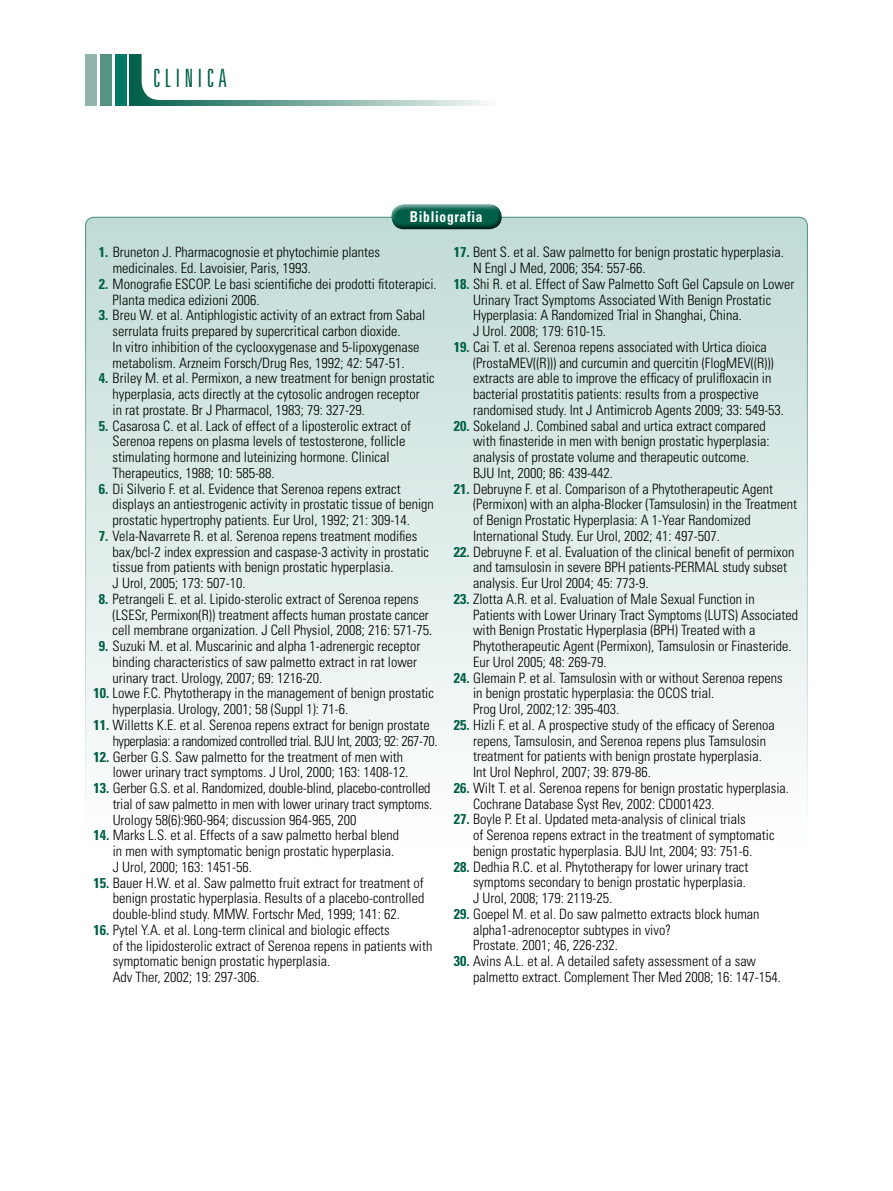
<style>
.page{position:relative;width:893px;height:1191px;background:#fff}
.page>*{position:absolute;margin:0;border:0;box-sizing:border-box;transform-origin:0 0}
.t1{font:300 ultra-condensed 25.2px "Univers";letter-spacing:.185em;color:#005f48}
.t2{font:700 condensed 15px "Univers";letter-spacing:.05em;color:#fff;scale:.9 1}
.t3{font:300 condensed 14.25px/15.8px "Univers";color:#000}
.t4{font:300 condensed 14.25px/15.9px "Univers";letter-spacing:-.025em;color:#000}
.s1{font-weight:700;color:#005f48}
</style>
<div class="page">
<div style="left:86px;top:217px;width:721px;height:786px;background:linear-gradient(to bottom,#c3dcd8,#fff);border-radius:9px"></div>
<div style="left:390px;top:187px;width:113px;height:44px;background:#000;opacity:.75"></div>
<div style="left:130px;top:54px;width:369px;height:51px;background:linear-gradient(to right,#03614a,#fbfcfc)"></div>
<div style="left:115px;top:54px;width:12px;height:51px;background:#007864"></div>
<div style="left:100px;top:54px;width:12px;height:51px;background:#559485"></div>
<div style="left:85px;top:54px;width:12px;height:51px;background:#91b5ab"></div>
<div style="left:142px;top:0;width:377px;height:100px;background:#fff;border-radius:18px"></div>
<h1 class="t1" style="left:153px;top:65px;width:75px">CLINICA</h1>
<p class="t2" style="left:410px;top:207px;width:82px">Bibliografia</p>
<p class="t3" style="left:113px;top:244px;width:269px;text-indent:-14px"><span class="s1">1.</span> Bruneton J. Pharmacognosie et phytochimie plantes medicinales. Ed. Lavoisier, Paris, 1993.</p>
<p class="t3" style="left:113px;top:276px;width:326px;text-indent:-14px"><span class="s1">2.</span> Monografie ESCOP. Le basi scientifiche dei prodotti fitoterapici.<br>Planta medica edizioni 2006.</p>
<p class="t3" style="left:113px;top:307px;width:314px;text-indent:-14px"><span class="s1">3.</span> Breu W. et al. Antiphlogistic activity of an extract from Sabal serrulata fruits prepared by supercritical carbon dioxide.<br>In vitro inhibition of the cyclooxygenase and 5-lipoxygenase metabolism. Arzneim Forsch/Drug Res, 1992; 42: 547-51.</p>
<p class="t3" style="left:113px;top:370px;width:324px;text-indent:-14px"><span class="s1">4.</span> Briley M. et al. Permixon, a new treatment for benign prostatic hyperplasia, acts directly at the cytosolic androgen receptor<br>in rat prostate. Br J Pharmacol, 1983; 79: 327-29.</p>
<p class="t3" style="left:113px;top:418px;width:300px;text-indent:-14px"><span class="s1">5.</span> Casarosa C. et al. Lack of effect of a liposterolic extract of Serenoa repens on plasma levels of testosterone, follicle stimulating hormone and luteinizing hormone. Clinical Therapeutics, 1988; 10: 585-88.</p>
<p class="t3" style="left:113px;top:481px;width:323px;text-indent:-14px"><span class="s1">6.</span> Di Silverio F. et al. Evidence that Serenoa repens extract displays an antiestrogenic activity in prostatic tissue of benign prostatic hypertrophy patients. Eur Urol, 1992; 21: 309-14.</p>
<p class="t3" style="left:113px;top:528px;width:318px;text-indent:-14px"><span class="s1">7.</span> Vela-Navarrete R. et al. Serenoa repens treatment modifies bax/bcl-2 index expression and caspase-3 activity in prostatic tissue from patients with benign prostatic hyperplasia.<br>J Urol, 2005; 173: 507-10.</p>
<p class="t3" style="left:113px;top:591px;width:321px;text-indent:-14px"><span class="s1">8.</span> Petrangeli E. et al. Lipido-sterolic extract of Serenoa repens (LSESr, Permixon(R)) treatment affects human prostate cancer cell membrane organization. J Cell Physiol, 2008; 216: 571-75.</p>
<p class="t3" style="left:113px;top:638px;width:309px;text-indent:-14px"><span class="s1">9.</span> Suzuki M. et al. Muscarinic and alpha 1-adrenergic receptor binding characteristics of saw palmetto extract in rat lower urinary tract. Urology, 2007; 69: 1216-20.</p>
<p class="t3" style="left:113px;top:685px;width:323px;text-indent:-19px"><span class="s1">10.</span> Lowe F.C. Phytotherapy in the management of benign prostatic hyperplasia. Urology, 2001; 58 (Suppl 1): 71-6.</p>
<p class="t4" style="left:113px;top:717px;width:326px;text-indent:-19px"><span class="s1">11.</span> Willetts K.E. et al. Serenoa repens extract for benign prostate hyperplasia: a randomized controlled trial. BJU Int, 2003; 92: 267-70.</p>
<p class="t3" style="left:113px;top:748px;width:297px;text-indent:-19px"><span class="s1">12.</span> Gerber G.S. Saw palmetto for the treatment of men with lower urinary tract symptoms. J Urol, 2000; 163: 1408-12.</p>
<p class="t3" style="left:113px;top:780px;width:321px;text-align:justify;text-indent:-19px"><span class="s1">13.</span> Gerber G.S. et al. Randomized, double-blind, placebo-controlled trial of saw palmetto in men with lower urinary tract symptoms.<br>Urology 58(6):960-964; discussion 964-965, 200</p>
<p class="t3" style="left:113px;top:827px;width:288px;text-indent:-19px"><span class="s1">14.</span> Marks L.S. et al. Effects of a saw palmetto herbal blend in men with symptomatic benign prostatic hyperplasia.<br>J Urol, 2000; 163: 1451-56.</p>
<p class="t3" style="left:113px;top:874px;width:313px;text-align:justify;text-indent:-19px"><span class="s1">15.</span> Bauer H.W. et al. Saw palmetto fruit extract for treatment of benign prostatic hyperplasia. Results of a placebo-controlled double-blind study. MMW. Fortschr Med, 1999; 141: 62.</p>
<p class="t3" style="left:113px;top:922px;width:321px;text-indent:-19px"><span class="s1">16.</span> Pytel Y.A. et al. Long-term clinical and biologic effects<br>of the lipidosterolic extract of Serenoa repens in patients with symptomatic benign prostatic hyperplasia.<br>Adv Ther, 2002; 19: 297-306.</p>
<p class="t3" style="left:473px;top:244px;width:312px;text-indent:-19px"><span class="s1">17.</span> Bent S. et al. Saw palmetto for benign prostatic hyperplasia.<br>N Engl J Med, 2006; 354: 557-66.</p>
<p class="t3" style="left:473px;top:276px;width:323px;text-indent:-19px"><span class="s1">18.</span> Shi R. et al. Effect of Saw Palmetto Soft Gel Capsule on Lower Urinary Tract Symptoms Associated With Benign Prostatic Hyperplasia: A Randomized Trial in Shanghai, China.<br>J Urol. 2008; 179: 610-15.</p>
<p class="t3" style="left:473px;top:339px;width:313px;text-indent:-19px"><span class="s1">19.</span> Cai T. et al. Serenoa repens associated with Urtica dioica (ProstaMEV((R))) and curcumin and quercitin (FlogMEV((R))) extracts are able to improve the efficacy of prulifloxacin in bacterial prostatitis patients: results from a prospective randomised study. Int J Antimicrob Agents 2009; 33: 549-53.</p>
<p class="t3" style="left:473px;top:418px;width:298px;text-indent:-19px"><span class="s1">20.</span> Sokeland J. Combined sabal and urtica extract compared with finasteride in men with benign prostatic hyperplasia: analysis of prostate volume and therapeutic outcome.<br>BJU Int, 2000; 86: 439-442.</p>
<p class="t3" style="left:473px;top:481px;width:325px;text-indent:-19px"><span class="s1">21.</span> Debruyne F. et al. Comparison of a Phytotherapeutic Agent (Permixon) with an alpha-Blocker (Tamsulosin) in the Treatment of Benign Prostatic Hyperplasia: A 1-Year Randomized International Study. Eur Urol, 2002; 41: 497-507.</p>
<p class="t3" style="left:473px;top:544px;width:323px;text-indent:-19px"><span class="s1">22.</span> Debruyne F. et al. Evaluation of the clinical benefit of permixon and tamsulosin in severe BPH patients-PERMAL study subset analysis. Eur Urol 2004; 45: 773-9.</p>
<p class="t3" style="left:473px;top:591px;width:327px;text-indent:-19px"><span class="s1">23.</span> Zlotta A.R. et al. Evaluation of Male Sexual Function in Patients with Lower Urinary Tract Symptoms (LUTS) Associated with Benign Prostatic Hyperplasia (BPH) Treated with a Phytotherapeutic Agent (Permixon), Tamsulosin or Finasteride.<br>Eur Urol 2005; 48: 269-79.</p>
<p class="t3" style="left:473px;top:670px;width:311px;text-indent:-19px"><span class="s1">24.</span> Glemain P. et al. Tamsulosin with or without Serenoa repens in benign prostatic hyperplasia: the OCOS trial.<br>Prog Urol, 2002;12: 395-403.</p>
<p class="t3" style="left:473px;top:717px;width:303px;text-indent:-19px"><span class="s1">25.</span> Hizli F. et al. A prospective study of the efficacy of Serenoa repens, Tamsulosin, and Serenoa repens plus Tamsulosin treatment for patients with benign prostate hyperplasia.<br>Int Urol Nephrol, 2007; 39: 879-86.</p>
<p class="t3" style="left:473px;top:780px;width:317px;text-indent:-19px"><span class="s1">26.</span> Wilt T. et al. Serenoa repens for benign prostatic hyperplasia.<br>Cochrane Database Syst Rev, 2002: CD001423.</p>
<p class="t3" style="left:473px;top:811px;width:303px;text-indent:-19px"><span class="s1">27.</span> Boyle P. Et al. Updated meta-analysis of clinical trials<br>of Serenoa repens extract in the treatment of symptomatic benign prostatic hyperplasia. BJU Int, 2004; 93: 751-6.</p>
<p class="t3" style="left:473px;top:858px;width:277px;text-indent:-19px"><span class="s1">28.</span> Dedhia R.C. et al. Phytotherapy for lower urinary tract symptoms secondary to benign prostatic hyperplasia.<br>J Urol, 2008; 179: 2119-25.</p>
<p class="t3" style="left:473px;top:906px;width:288px;text-indent:-19px"><span class="s1">29.</span> Goepel M. et al. Do saw palmetto extracts block human alpha1-adrenoceptor subtypes in vivo?<br>Prostate. 2001; 46, 226-232.</p>
<p class="t3" style="left:473px;top:953px;width:309px;text-indent:-19px"><span class="s1">30.</span> Avins A.L. et al. A detailed safety assessment of a saw palmetto extract. Complement Ther Med 2008; 16: 147-154.</p>
</div>
